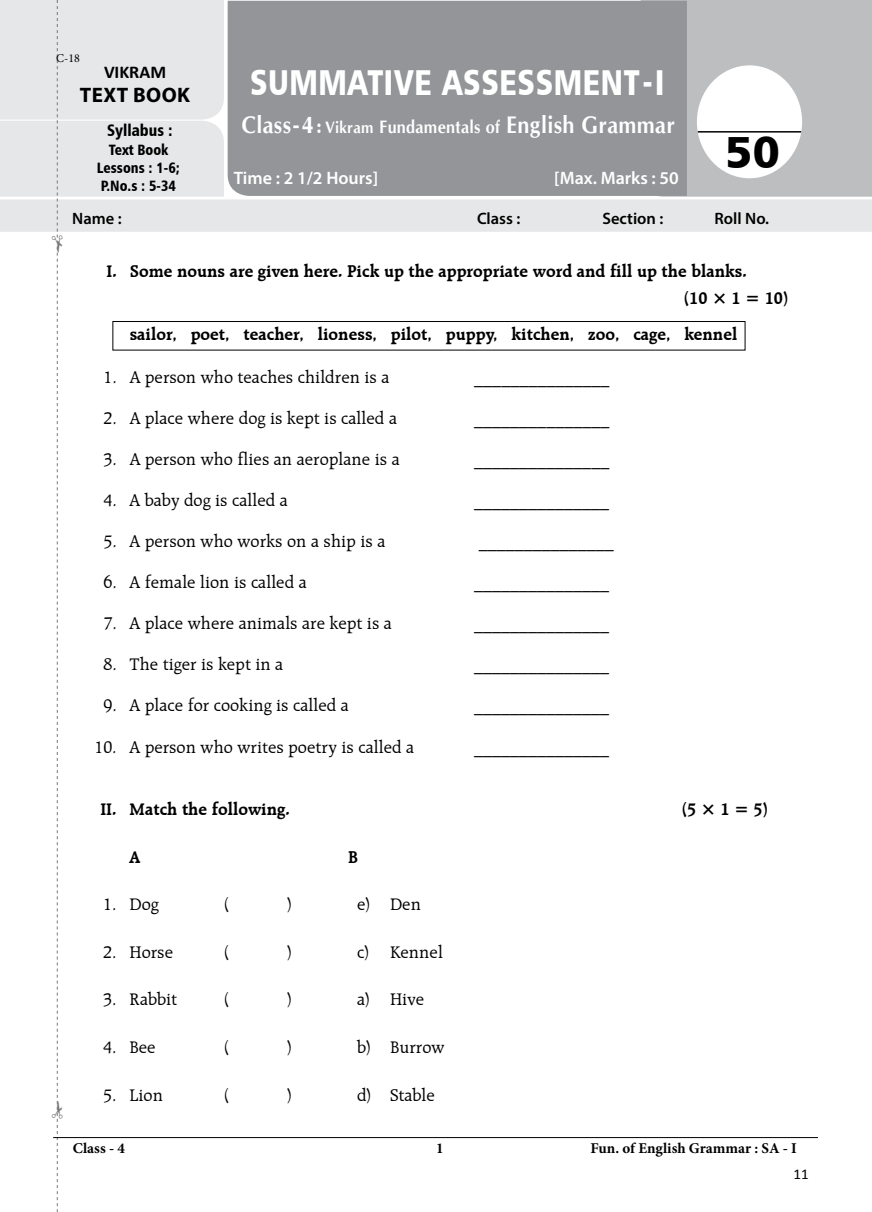
<style>
.page{position:relative;width:872px;height:1212px;background:#fff}
.page>*{position:absolute;margin:0;border:0;box-sizing:border-box;transform-origin:0 0}
.t1{font:45px "Humanist 777 BT Black B";color:#000}
.t2{font:36px "Humanist 777 BT Black B";letter-spacing:.02em;color:#fff;scale:.8 1}
.t3{font:700 24px "CG Omega";letter-spacing:.02em;color:#fff;scale:.9 1}
.t4{font:700 21px "Myriad Pro";letter-spacing:.02em;color:#000}
.t5{font:18px "Raleigh BT";color:#000}
.t6{font:700 18px/27px "Raleigh BT";color:#000}
.t7{font:600 18px "Myriad Pro";color:#fff}
.t8{font:700 18px "Calibri";color:#000}
.t9{font:600 16.5px "Myriad Pro";color:#000}
.t10{font:16.5px "Humanist 777 BT Black Condensed B";color:#000;scale:.95 1}
.t11{font:700 15px "Minion Pro";color:#000}
.t12{font:15px/18px "Humanist 777 BT Black Condensed B";color:#000;text-align:center;scale:.95 1}
.t13{font:15px "Calibri";color:#000}
.t14{font:12px "Minion Pro";color:#000}
.s1{font-size:21px}
.s2{font-size:16.5px}
.s3{font-size:18px}
</style>
<div class="page">
<div style="left:112px;top:321px;width:633px;height:29px;border:1px solid #000"></div>
<div style="left:640px;top:0;width:232px;height:197px;background:#bcbec0"></div>
<div style="left:228px;top:1px;width:459px;height:195px;background:#939598"></div>
<div style="left:1px;top:200px;width:870px;height:31px;background:#e6e7e8"></div>
<div style="left:0;top:199px;width:872px;height:33px;border:2px solid #e6e7e8"></div>
<div style="left:697px;top:66px;width:104px;height:112px;background:#fff;border-radius:50%"></div>
<div style="left:697px;top:65px;width:105px;height:113px;border:2px solid #fff;border-radius:50%"></div>
<hr style="left:698px;top:131px;width:103px;height:2px;background:#000">
<hr style="left:53px;top:1137px;width:765px;height:1px;background:#000">
<svg style="left:0;top:0;width:225px;height:1212px"></svg>
<p class="t14" style="left:56px;top:50px;width:25px">C-18</p>
<p class="t8" style="left:104px;top:59px;width:64px">VIKRAM</p>
<p class="t4" style="left:80px;top:81px;width:112px">TEXT BOOK</p>
<p class="t10" style="left:107px;top:120px;width:70px">Syllabus :</p>
<p class="t12" style="left:97px;top:140px;width:89px">Text Book<br>Lessons : 1-6;<br>P.No.s : 5-34</p>
<h2 class="t2" style="left:250px;top:59px;width:514px">SUMMATIVE ASSESSMENT - I</h2>
<h3 class="t3" style="left:242px;top:109px;width:483px">Class-4 <span class="s1">:</span> <span class="s2">Vikram</span> <span class="s3">Fundamentals of</span> English Grammar</h3>
<p class="t7" style="left:234px;top:167px;width:146px">Time : 2 1/2 Hours]</p>
<p class="t7" style="left:554px;top:167px;width:126px">[Max. Marks : 50</p>
<h1 class="t1" style="left:724px;top:123px;width:57px">50</h1>
<p class="t9" style="left:72px;top:207px;width:51px">Name :</p>
<p class="t9" style="left:477px;top:207px;width:45px">Class :</p>
<p class="t9" style="left:602px;top:207px;width:62px">Section :</p>
<p class="t9" style="left:714px;top:207px;width:56px">Roll No.</p>
<p class="t6" style="left:683px;top:258px;width:107px;text-indent:-577px">I. Some nouns are given here. Pick up the appropriate word and fill up the blanks.<br>(10 × 1 = 10)</p>
<p class="t6" style="left:130px;top:320px;width:609px">sailor, poet, teacher, lioness, pilot, puppy, kitchen, zoo, cage, kennel</p>
<p class="t5" style="left:103px;top:366px;width:287px">1. A person who teaches children is a</p>
<p class="t5" style="left:474px;top:366px;width:136px">_______________</p>
<p class="t5" style="left:103px;top:407px;width:295px">2. A place where dog is kept is called a</p>
<p class="t5" style="left:474px;top:407px;width:136px">_______________</p>
<p class="t5" style="left:103px;top:448px;width:298px">3. A person who flies an aeroplane is a</p>
<p class="t5" style="left:474px;top:448px;width:136px">_______________</p>
<p class="t5" style="left:103px;top:489px;width:186px">4. A baby dog is called a</p>
<p class="t5" style="left:474px;top:489px;width:136px">_______________</p>
<p class="t5" style="left:103px;top:530px;width:283px">5. A person who works on a ship is a</p>
<p class="t5" style="left:479px;top:530px;width:136px">_______________</p>
<p class="t5" style="left:103px;top:572px;width:205px">6. A female lion is called a</p>
<p class="t5" style="left:474px;top:572px;width:136px">_______________</p>
<p class="t5" style="left:103px;top:613px;width:290px">7. A place where animals are kept is a</p>
<p class="t5" style="left:474px;top:613px;width:136px">_______________</p>
<p class="t5" style="left:103px;top:654px;width:181px">8. The tiger is kept in a</p>
<p class="t5" style="left:474px;top:654px;width:136px">_______________</p>
<p class="t5" style="left:103px;top:695px;width:247px">9. A place for cooking is called a</p>
<p class="t5" style="left:474px;top:695px;width:136px">_______________</p>
<p class="t5" style="left:94px;top:736px;width:321px">10. A person who writes poetry is called a</p>
<p class="t5" style="left:474px;top:736px;width:136px">_______________</p>
<p class="t6" style="left:100px;top:795px;width:191px">II. Match the following.</p>
<p class="t6" style="left:681px;top:795px;width:89px">(5 × 1 = 5)</p>
<p class="t6" style="left:129px;top:843px;width:12px">A</p>
<p class="t6" style="left:348px;top:843px;width:12px">B</p>
<p class="t5" style="left:103px;top:894px;width:57px">1. Dog</p>
<p class="t5" style="left:223px;top:894px;width:7px">(</p>
<p class="t5" style="left:287px;top:894px;width:7px">)</p>
<p class="t5" style="left:357px;top:894px;width:65px">e) Den</p>
<p class="t5" style="left:103px;top:941px;width:71px">2. Horse</p>
<p class="t5" style="left:223px;top:941px;width:7px">(</p>
<p class="t5" style="left:287px;top:941px;width:7px">)</p>
<p class="t5" style="left:357px;top:941px;width:87px">c) Kennel</p>
<p class="t5" style="left:103px;top:989px;width:75px">3. Rabbit</p>
<p class="t5" style="left:223px;top:989px;width:7px">(</p>
<p class="t5" style="left:287px;top:989px;width:7px">)</p>
<p class="t5" style="left:357px;top:989px;width:69px">a) Hive</p>
<p class="t5" style="left:103px;top:1036px;width:54px">4. Bee</p>
<p class="t5" style="left:223px;top:1036px;width:7px">(</p>
<p class="t5" style="left:287px;top:1036px;width:7px">)</p>
<p class="t5" style="left:357px;top:1036px;width:89px">b) Burrow</p>
<p class="t5" style="left:103px;top:1084px;width:61px">5. Lion</p>
<p class="t5" style="left:223px;top:1084px;width:7px">(</p>
<p class="t5" style="left:287px;top:1084px;width:7px">)</p>
<p class="t5" style="left:357px;top:1084px;width:79px">d) Stable</p>
<p class="t11" style="left:73px;top:1137px;width:54px">Class - 4</p>
<p class="t11" style="left:436px;top:1137px;width:9px">1</p>
<p class="t11" style="left:590px;top:1138px;width:208px">Fun. of English Grammar : SA - I</p>
<p class="t13" style="left:793px;top:1164px;width:17px">11</p>
</div>
